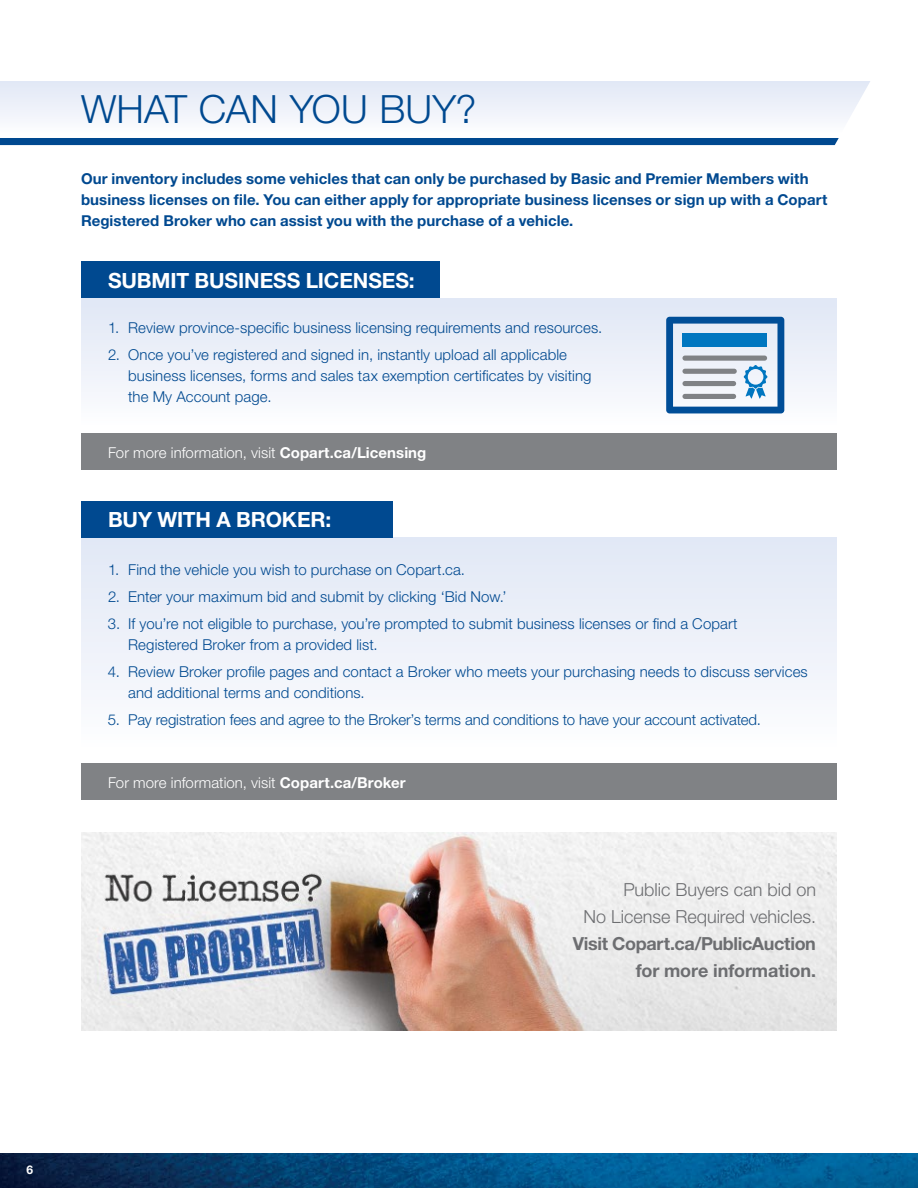
<style>
.page{position:relative;width:918px;height:1188px;background:#fff}
.page>*{position:absolute;margin:0;border:0;box-sizing:border-box;transform-origin:0 0}
.t1{font:300 39px "Helvetica Neue LT";letter-spacing:.005em;color:#004990}
.t2{font:700 21px "Helvetica Neue LT";letter-spacing:-.005em;color:#fff}
.t3{font:700 18px/27px "Helvetica Neue LT";letter-spacing:-.015em;color:#6d6e71;text-align:right}
.t4{font:300 18px/27px "Helvetica Neue LT";color:#6d6e71;text-align:right}
.t5{font:300 15px/21px "Helvetica Neue LT";letter-spacing:.005em;color:#004990}
.t6{font:700 15px/21px "Helvetica Neue LT";letter-spacing:.005em;color:#004990}
.t7{font:300 15px "Helvetica Neue LT";letter-spacing:.005em;color:#fff}
.t8{font:700 12px "Helvetica Neue LT";color:#fff}
.s1{font-weight:700}
</style>
<div class="page">
<img style="left:0;top:1153px;width:918px;height:35px">
<svg style="left:0;top:81px;width:870px;height:38px"></svg>
<div style="left:0;top:138px;width:839px;height:7px;background:#004990"></div>
<div style="left:81px;top:298px;width:756px;height:128px;background:linear-gradient(to bottom,#dfe6f5,#fdfdfe)"></div>
<div style="left:81px;top:537px;width:756px;height:214px;background:linear-gradient(to bottom,#e0e7f5,#fdfdfe)"></div>
<div style="left:81px;top:261px;width:359px;height:37px;background:#004990"></div>
<div style="left:81px;top:501px;width:312px;height:36px;background:#004990"></div>
<div style="left:81px;top:433px;width:756px;height:37px;background:#808285"></div>
<div style="left:81px;top:763px;width:756px;height:37px;background:#808285"></div>
<svg style="left:666px;top:317px;width:118px;height:96px"></svg>
<div style="left:682px;top:333px;width:85px;height:14px;background:#0076c0"></div>
<div style="left:682px;top:356px;width:85px;height:5px;background:#808285;border-radius:3px"></div>
<div style="left:682px;top:369px;width:55px;height:5px;background:#808285;border-radius:3px"></div>
<div style="left:682px;top:381px;width:54px;height:5px;background:#808285;border-radius:3px"></div>
<div style="left:682px;top:394px;width:54px;height:5px;background:#808285;border-radius:3px"></div>
<img style="left:81px;top:832px;width:756px;height:198px">
<h1 class="t1" style="left:81px;top:85px;width:397px">WHAT CAN YOU BUY?</h1>
<p class="t6" style="left:81px;top:168px;width:748px">Our inventory includes some vehicles that can only be purchased by Basic and Premier Members with business licenses on file. You can either apply for appropriate business licenses or sign up with a Copart<br>Registered Broker who can assist you with the purchase of a vehicle.</p>
<h2 class="t2" style="left:108px;top:267px;width:308px">SUBMIT BUSINESS LICENSES:</h2>
<p class="t5" style="left:108px;top:317px;width:496px">1. Review province-specific business licensing requirements and resources.</p>
<p class="t5" style="left:128px;top:344px;width:465px;text-indent:-20px">2. Once you’ve registered and signed in, instantly upload all applicable business licenses, forms and sales tax exemption certificates by visiting the My Account page.</p>
<p class="t7" style="left:108px;top:443px;width:320px">For more information, visit <span class="s1">Copart.ca/Licensing</span></p>
<h2 class="t2" style="left:108px;top:507px;width:225px">BUY WITH A BROKER:</h2>
<p class="t5" style="left:108px;top:559px;width:359px">1. Find the vehicle you wish to purchase on Copart.ca.</p>
<p class="t5" style="left:108px;top:586px;width:400px">2. Enter your maximum bid and submit by clicking ‘Bid Now.’</p>
<p class="t5" style="left:128px;top:613px;width:611px;text-indent:-20px">3. If you’re not eligible to purchase, you’re prompted to submit business licenses or find a Copart<br>Registered Broker from a provided list.</p>
<p class="t5" style="left:128px;top:661px;width:681px;text-indent:-20px">4. Review Broker profile pages and contact a Broker who meets your purchasing needs to discuss services and additional terms and conditions.</p>
<p class="t5" style="left:108px;top:709px;width:655px">5. Pay registration fees and agree to the Broker’s terms and conditions to have your account activated.</p>
<p class="t7" style="left:108px;top:773px;width:299px">For more information, visit <span class="s1">Copart.ca/Broker</span></p>
<p class="t4" style="left:583px;top:876px;width:234px">Public Buyers can bid on<br>No License Required vehicles.</p>
<p class="t3" style="left:573px;top:930px;width:245px">Visit Copart.ca/PublicAuction for more information.</p>
<p class="t8" style="left:27px;top:1162px;width:8px">6</p>
</div>
